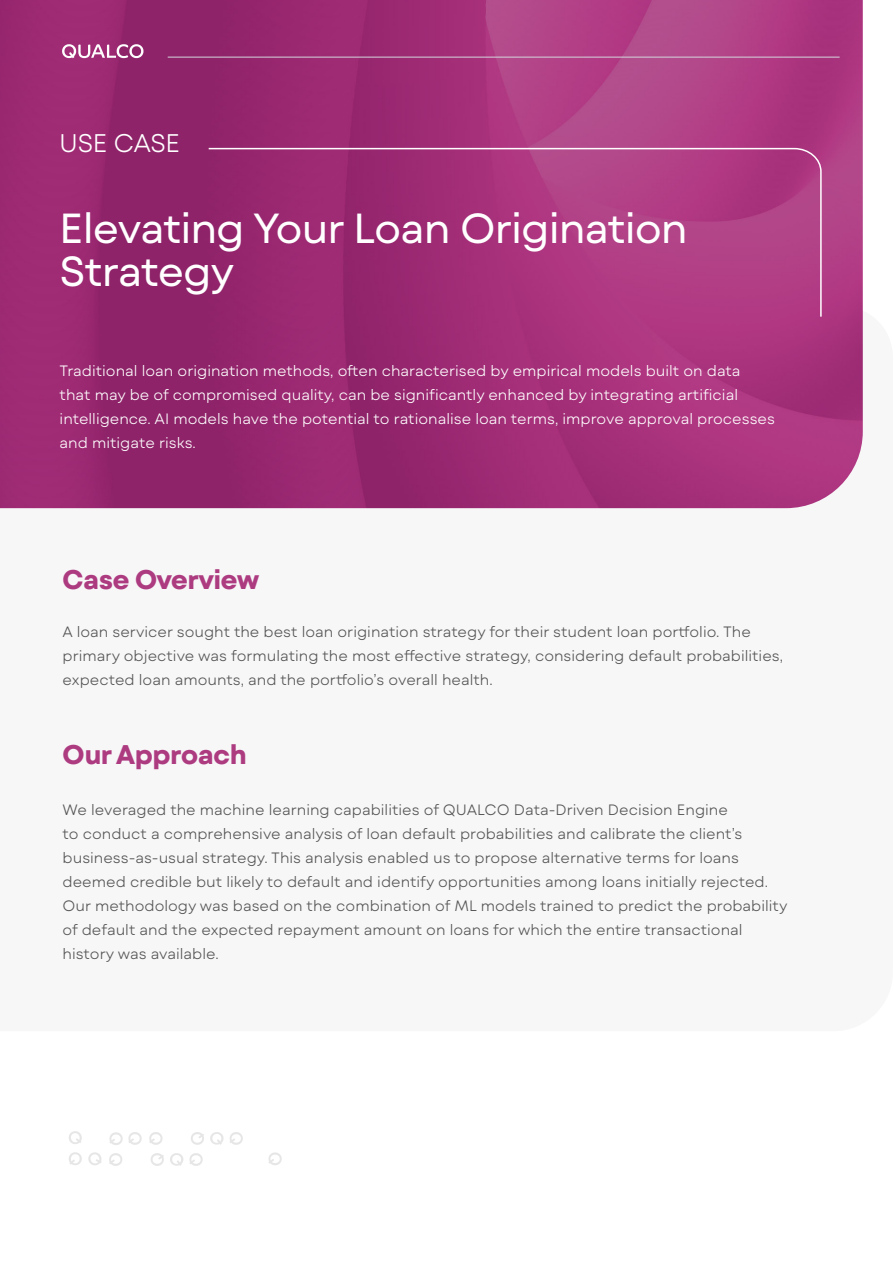
<style>
.page{position:relative;width:893px;height:1263px;background:#fff}
.page>*{position:absolute;margin:0;border:0;box-sizing:border-box;transform-origin:0 0}
.t1{font:42px/43.5px "Mont Blanc";letter-spacing:-.025em;color:#fff}
.t2{font:700 27px "Mont Blanc";letter-spacing:-.025em;color:#ad3b80}
.t3{font:300 25.5px "Mont Blanc";letter-spacing:-.025em;color:#fff}
.t4{font:300 15px/24px "Mont Blanc";color:#565555}
.t5{font:300 15px/24px "Mont Blanc";color:#fff}
</style>
<div class="page">
<img style="left:0;top:0;width:863px;height:508px">
<svg style="left:210px;top:1132px;width:33px;height:13px"></svg>
<svg style="left:191px;top:1132px;width:13px;height:13px"></svg>
<svg style="left:149px;top:1132px;width:14px;height:13px"></svg>
<svg style="left:109px;top:1132px;width:33px;height:13px"></svg>
<svg style="left:69px;top:1131px;width:13px;height:13px"></svg>
<svg style="left:189px;top:1153px;width:14px;height:13px"></svg>
<svg style="left:170px;top:1153px;width:13px;height:13px"></svg>
<svg style="left:151px;top:1153px;width:13px;height:13px"></svg>
<svg style="left:109px;top:1153px;width:13px;height:13px"></svg>
<svg style="left:88px;top:1152px;width:14px;height:13px"></svg>
<svg style="left:69px;top:1152px;width:13px;height:13px"></svg>
<svg style="left:268px;top:1152px;width:14px;height:13px"></svg>
<svg style="left:207px;top:147px;width:615px;height:171px;background:#a7357c"></svg>
<svg style="left:62px;top:44px;width:82px;height:32px;background:#a94a87"></svg>
<hr style="left:168px;top:57px;width:672px;height:1px;background:#d3d6dc">
<h3 class="t3" style="left:59px;top:127px;width:123px">USE CASE</h3>
<h1 class="t1" style="left:59px;top:206px;width:630px">Elevating Your Loan Origination<br>Strategy</h1>
<p class="t5" style="left:60px;top:359px;width:717px">Traditional loan origination methods, often characterised by empirical models built on data that may be of compromised quality, can be significantly enhanced by integrating artificial intelligence. AI models have the potential to rationalise loan terms, improve approval processes and mitigate risks.</p>
<h2 class="t2" style="left:62px;top:562px;width:199px">Case Overview</h2>
<p class="t4" style="left:63px;top:620px;width:722px">Α loan servicer sought the best loan origination strategy for their student loan portfolio. The primary objective was formulating the most effective strategy, considering default probabilities, expected loan amounts, and the portfolio’s overall health.</p>
<h2 class="t2" style="left:62px;top:737px;width:186px">Our Approach</h2>
<p class="t4" style="left:63px;top:797px;width:726px">We leveraged the machine learning capabilities of QUALCO Data-Driven Decision Engine<br>to conduct a comprehensive analysis of loan default probabilities and calibrate the client’s business-as-usual strategy. This analysis enabled us to propose alternative terms for loans deemed credible but likely to default and identify opportunities among loans initially rejected.<br>Our methodology was based on the combination of ML models trained to predict the probability of default and the expected repayment amount on loans for which the entire transactional history was available.</p>
</div>
